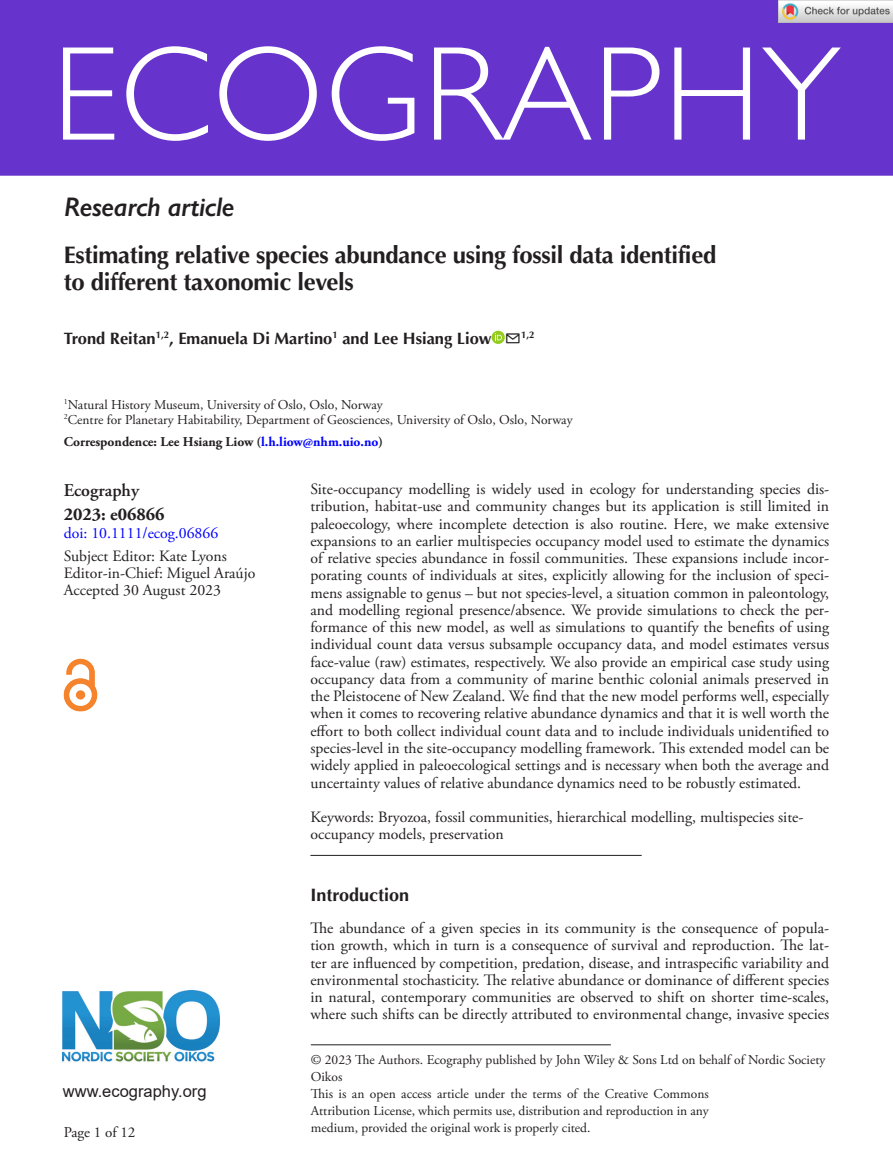
<style>
.page{position:relative;width:893px;height:1174px;background:#fff}
.page>*{position:absolute;margin:0;border:0;box-sizing:border-box;transform-origin:0 0}
.ECOG_Title{font:300 135px "Gill Sans Std";letter-spacing:.01em;color:#fff}
.AT_TYPE{font:italic 600 27px "Gill Sans";letter-spacing:-.015em;color:#231f20}
.CT{font:700 24px/27px "Optima LT Std";letter-spacing:-.015em;color:#231f20}
.t1{font:700 18px "Optima LT Std";color:#231f20}
.Corres{font:700 18px "Adobe Garamond Pro";color:#231f20}
.t2{font:600 18px "Adobe Garamond Pro";color:#231f20}
.AU{font:700 16.5px "Optima LT Std";color:#231f20}
.Arial{font:16.5px "Arial";color:#231f20}
.ABS_TXT{font:15.75px/17.2px "Adobe Garamond Pro";color:#231f20;text-align:justify}
.TXT_Open{font:15.75px/17.2px "Adobe Garamond Pro";color:#231f20;text-align:justify}
.Keywords{font:15.75px/17.2px "Adobe Garamond Pro";color:#231f20}
.Doi_No{font:15.75px "Adobe Garamond Pro";color:#00f}
.t3{font:15px "Adobe Garamond Pro";color:#231f20}
.Address{font:13.5px/16.8px "Adobe Garamond Pro";color:#231f20;text-align:justify}
.FM_Note{font:13.5px/17px "Adobe Garamond Pro";color:#231f20}
.Corres-2{font:700 13.5px "Adobe Garamond Pro";color:#231f20}
.s1{color:#00f}
</style>
<div class="page">
<div style="left:0;top:0;width:893px;height:176px;background:#63c"></div>
<img style="left:63px;top:990px;width:156px;height:72px">
<img style="left:64px;top:658px;width:34px;height:53px">
<hr style="left:311px;top:1044px;width:300px;height:1px;background:#231f20">
<hr style="left:310px;top:855px;width:332px;height:1px;background:#231f20">
<svg style="left:492px;top:331px;width:13px;height:13px"></svg>
<svg style="left:495px;top:333px;width:7px;height:7px"></svg>
<img style="left:779px;top:0;width:114px;height:23px">
<p class="ECOG_Title" style="left:52px;top:18px;width:790px">ECOGRAPHY</p>
<p class="AT_TYPE" style="left:64px;top:191px;width:172px">Research article</p>
<p class="CT" style="left:64px;top:242px;width:654px">Estimating relative species abundance using fossil data identified to different taxonomic levels</p>
<p class="AU" style="left:64px;top:329px;width:472px">Trond Reitan<sup>1,2</sup>, Emanuela Di Martino<sup>1</sup> and Lee Hsiang Liow ✉<sup>1,2</sup></p>
<p class="Address" style="left:64px;top:396px;width:321px"><sup>1</sup>Natural History Museum, University of Oslo, Oslo, Norway</p>
<p class="Address" style="left:64px;top:411px;width:510px"><sup>2</sup>Centre for Planetary Habitability, Department of Geosciences, University of Oslo, Oslo, Norway</p>
<p class="Corres-2" style="left:64px;top:434px;width:321px">Correspondence: Lee Hsiang Liow (<span class="s1">l.h.liow@nhm.uio.no</span>)</p>
<p class="t2" style="left:64px;top:480px;width:77px">Ecography</p>
<p class="Corres" style="left:64px;top:503px;width:102px">2023: e06866</p>
<p class="Doi_No" style="left:64px;top:523px;width:156px">doi: 10.1111/ecog.06866</p>
<p class="ABS_TXT" style="left:64px;top:548px;width:165px">Subject Editor: Kate Lyons</p>
<p class="ABS_TXT" style="left:64px;top:565px;width:193px">Editor-in-Chief: Miguel Araújo</p>
<p class="ABS_TXT" style="left:64px;top:582px;width:159px">Accepted 30 August 2023</p>
<p class="Arial" style="left:63px;top:1079px;width:145px">www.ecography.org</p>
<p class="t3" style="left:64px;top:1123px;width:73px">Page 1 of 12</p>
<p class="ABS_TXT" style="left:310px;top:481px;width:520px">Site-occupancy modelling is widely used in ecology for understanding species dis&shy;tribution, habitat-use and community changes but its application is still limited in paleoecology, where incomplete detection is also routine. Here, we make extensive expansions to an earlier multispecies occupancy model used to estimate the dynamics of relative species abundance in fossil communities. These expansions include incor&shy;porating counts of individuals at sites, explicitly allowing for the inclusion of speci&shy;mens assignable to genus – but not species-level, a situation common in paleontology, and modelling regional presence/absence. We provide simulations to check the per&shy;formance of this new model, as well as simulations to quantify the benefits of using individual count data versus subsample occupancy data, and model estimates versus face-value (raw) estimates, respectively. We also provide an empirical case study using occupancy data from a community of marine benthic colonial animals preserved in the Pleistocene of New Zealand. We find that the new model performs well, especially when it comes to recovering relative abundance dynamics and that it is well worth the effort to both collect individual count data and to include individuals unidentified to species-level in the site-occupancy modelling framework. This extended model can be widely applied in paleoecological settings and is necessary when both the average and uncertainty values of relative abundance dynamics need to be robustly estimated.</p>
<p class="Keywords" style="left:310px;top:809px;width:495px">Keywords: Bryozoa, fossil communities, hierarchical modelling, multispecies site&shy;occupancy models, preservation</p>
<h1 class="t1" style="left:310px;top:884px;width:100px">Introduction</h1>
<p class="TXT_Open" style="left:310px;top:920px;width:520px">The abundance of a given species in its community is the consequence of popula&shy;tion growth, which in turn is a consequence of survival and reproduction. The lat&shy;ter are influenced by competition, predation, disease, and intraspecific variability and environmental stochasticity. The relative abundance or dominance of different species in natural, contemporary communities are observed to shift on shorter time-scales, where such shifts can be directly attributed to environmental change, invasive species</p>
<p class="FM_Note" style="left:311px;top:1052px;width:516px">© 2023 The Authors. Ecography published by John Wiley &amp; Sons Ltd on behalf of Nordic Society<br>Oikos</p>
<p class="Address" style="left:311px;top:1086px;width:399px">This is an open access article under the terms of the Creative Commons Attribution License, which permits use, distribution and reproduction in any medium, provided the original work is properly cited.</p>
</div>
